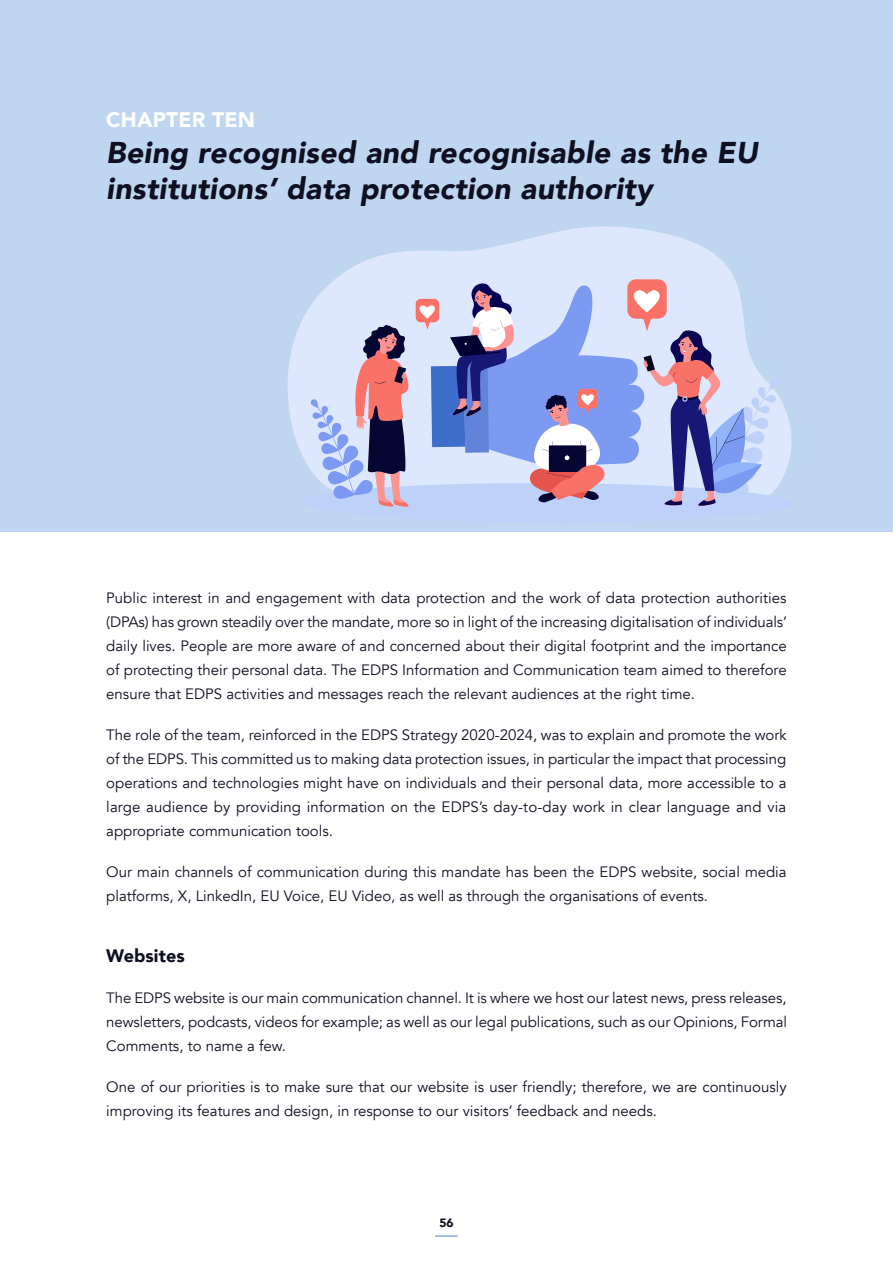
<style>
.page{position:relative;width:893px;height:1263px;background:#fff}
.page>*{position:absolute;margin:0;border:0;box-sizing:border-box;transform-origin:0 0}
.Chapter_Title_Black{font:italic 900 30px/36px "Avenir";letter-spacing:.01em;color:#0e0f20}
.Chapter_number{font:900 21px "Avenir";letter-spacing:.01em;color:#fff}
.Black_Sub_Heading{font:900 18px "Avenir";color:#0e0f20}
.Body_Text{font:15px/24px "Avenir";color:#0e0f20;text-align:justify}
.t1{font:900 12px "Avenir";color:#0e0f20}
</style>
<div class="page">
<hr style="left:435px;top:1235px;width:23px;height:2px;background:#85addd">
<div style="left:0;top:0;width:893px;height:531px;background:#bfd6f0"></div>
<svg style="left:288px;top:226px;width:447px;height:230px;fill:#dde7fe"></svg>
<svg style="left:303px;top:279px;width:488px;height:228px;background:#b3b6dc"></svg>
<p class="Chapter_number" style="left:106px;top:102px;width:150px">CHAPTER TEN</p>
<h1 class="Chapter_Title_Black" style="left:106px;top:135px;width:653px">Being recognised and recognisable as the EU institutions’ data protection authority</h1>
<p class="Body_Text" style="left:106px;top:586px;width:682px">Public interest in and engagement with data protection and the work of data protection authorities (DPAs) has grown steadily over the mandate, more so in light of the increasing digitalisation of individuals’ daily lives. People are more aware of and concerned about their digital footprint and the importance of protecting their personal data. The EDPS Information and Communication team aimed to therefore ensure that EDPS activities and messages reach the relevant audiences at the right time.</p>
<p class="Body_Text" style="left:106px;top:723px;width:682px">The role of the team, reinforced in the EDPS Strategy 2020-2024, was to explain and promote the work of the EDPS. This committed us to making data protection issues, in particular the impact that processing operations and technologies might have on individuals and their personal data, more accessible to a large audience by providing information on the EDPS’s day-to-day work in clear language and via appropriate communication tools.</p>
<p class="Body_Text" style="left:106px;top:860px;width:682px">Our main channels of communication during this mandate has been the EDPS website, social media platforms, X, LinkedIn, EU Voice, EU Video, as well as through the organisations of events.</p>
<p class="Black_Sub_Heading" style="left:106px;top:941px;width:80px">Websites</p>
<p class="Body_Text" style="left:106px;top:986px;width:682px">The EDPS website is our main communication channel. It is where we host our latest news, press releases, newsletters, podcasts, videos for example; as well as our legal publications, such as our Opinions, Formal Comments, to name a few.</p>
<p class="Body_Text" style="left:106px;top:1075px;width:682px">One of our priorities is to make sure that our website is user friendly; therefore, we are continuously improving its features and design, in response to our visitors’ feedback and needs.</p>
<p class="t1" style="left:439px;top:1213px;width:16px">56</p>
</div>
